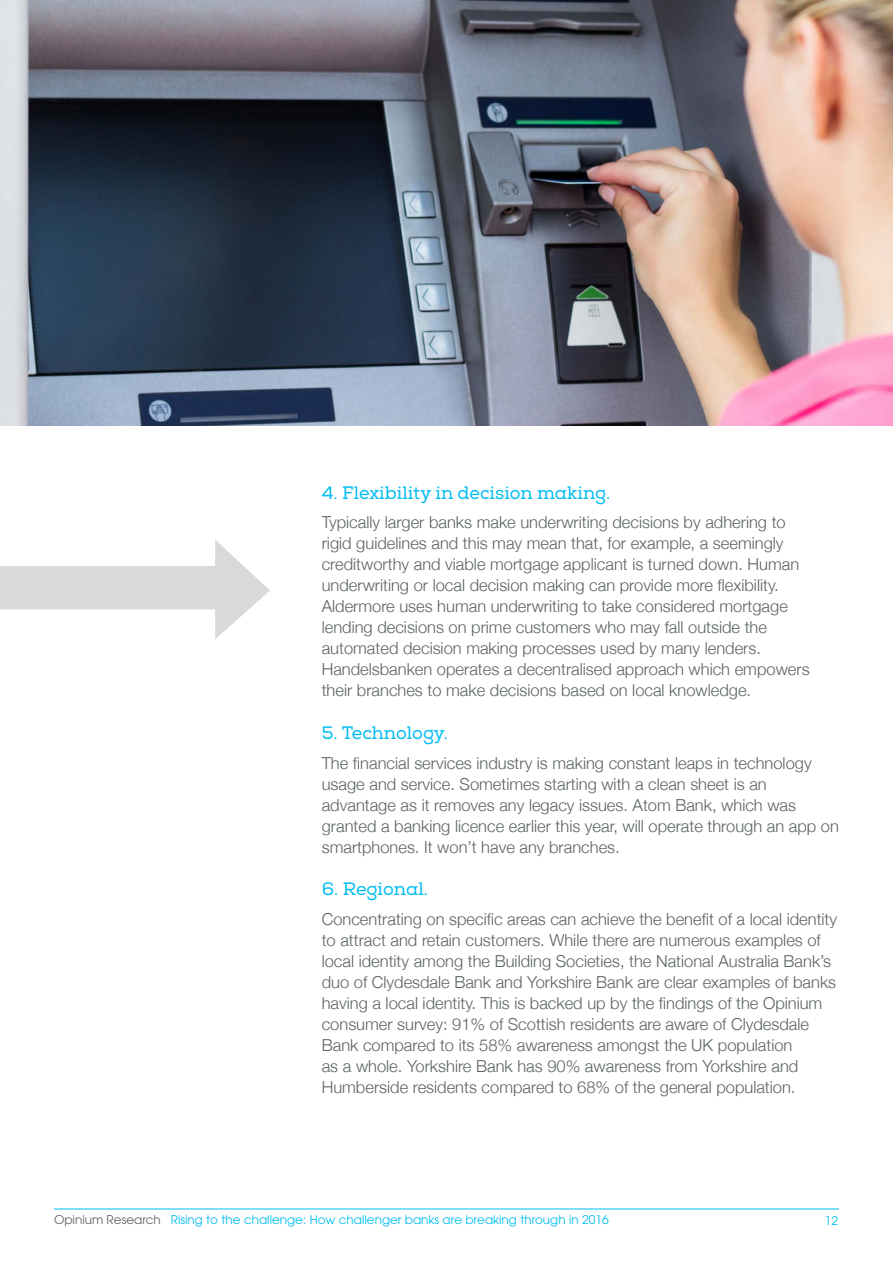
<style>
.page{position:relative;width:893px;height:1263px;background:#fff}
.page>*{position:absolute;margin:0;border:0;box-sizing:border-box;transform-origin:0 0}
.t1{font:18px "Nexa Slab Regular FREE";color:#00bdf2}
.t2{font:300 16.5px/21px "Helvetica Neue";color:#5b645f}
.t3{font:12px "Avant Garde";color:#00bdf2}
.s1{color:#5b645f}
</style>
<div class="page">
<hr style="left:54px;top:1209px;width:785px;height:1px;background:#00bdf2">
<svg style="left:0;top:540px;width:270px;height:99px"></svg>
<img style="left:0;top:0;width:893px;height:425px">
<p class="t1" style="left:322px;top:482px;width:290px">4. Flexibility in decision making.</p>
<p class="t2" style="left:322px;top:511px;width:489px">Typically larger banks make underwriting decisions by adhering to rigid guidelines and this may mean that, for example, a seemingly creditworthy and viable mortgage applicant is turned down. Human underwriting or local decision making can provide more flexibility.<br>Aldermore uses human underwriting to take considered mortgage lending decisions on prime customers who may fall outside the automated decision making processes used by many lenders.<br>Handelsbanken operates a decentralised approach which empowers their branches to make decisions based on local knowledge.</p>
<p class="t1" style="left:322px;top:722px;width:128px">5. Technology.</p>
<p class="t2" style="left:322px;top:751px;width:519px">The financial services industry is making constant leaps in technology usage and service. Sometimes starting with a clean sheet is an advantage as it removes any legacy issues. Atom Bank, which was granted a banking licence earlier this year, will operate through an app on smartphones. It won’t have any branches.</p>
<p class="t1" style="left:322px;top:878px;width:108px">6. Regional.</p>
<p class="t2" style="left:322px;top:907px;width:517px">Concentrating on specific areas can achieve the benefit of a local identity to attract and retain customers. While there are numerous examples of local identity among the Building Societies, the National Australia Bank’s duo of Clydesdale Bank and Yorkshire Bank are clear examples of banks having a local identity. This is backed up by the findings of the Opinium consumer survey: 91% of Scottish residents are aware of Clydesdale Bank compared to its 58% awareness amongst the UK population<br>as a whole. Yorkshire Bank has 90% awareness from Yorkshire and Humberside residents compared to 68% of the general population.</p>
<p class="t3" style="left:54px;top:1213px;width:556px"><span class="s1">Opinium Research</span> Rising to the challenge: How challenger banks are breaking through in 2016</p>
<p class="t3" style="left:825px;top:1213px;width:15px">12</p>
</div>
